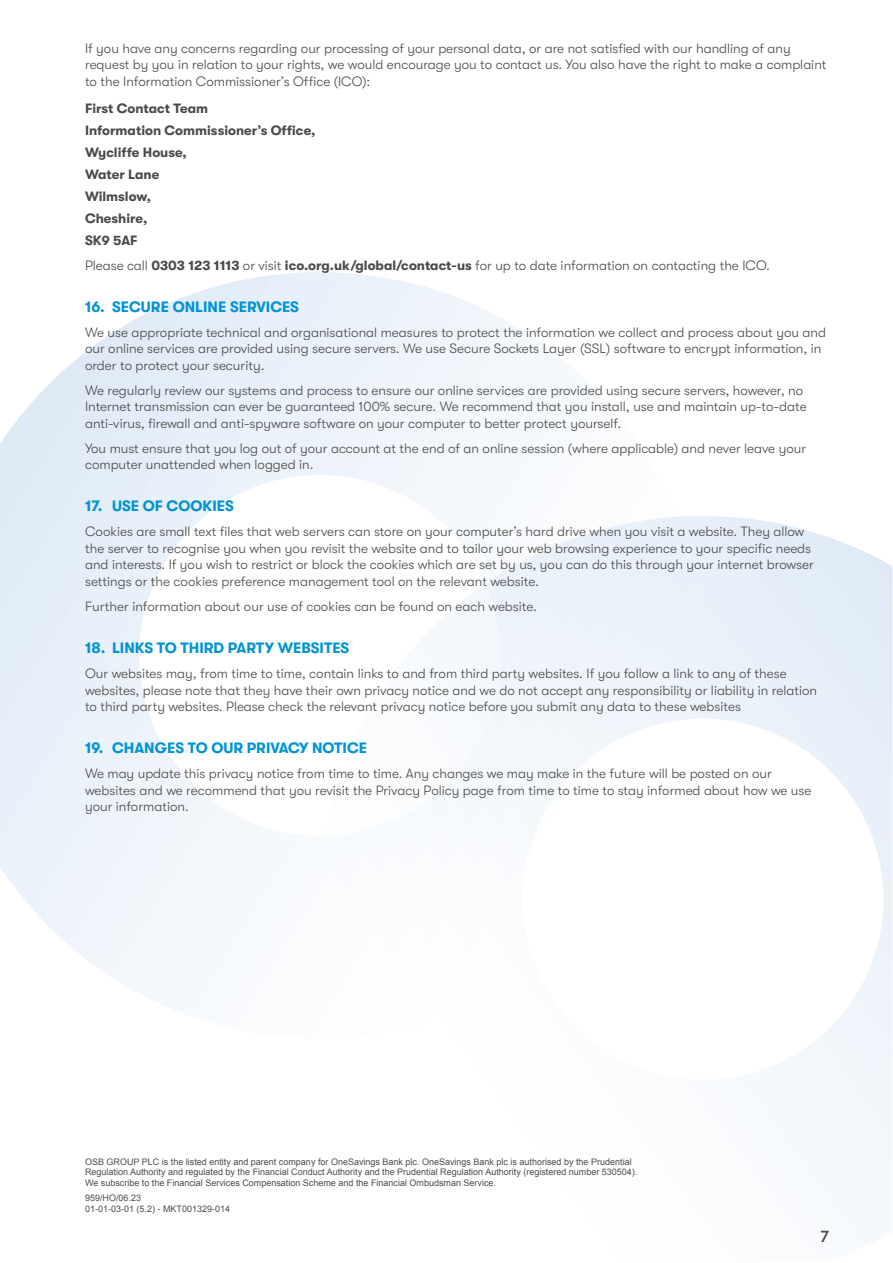
<style>
.page{position:relative;width:893px;height:1263px;background:#fff}
.page>*{position:absolute;margin:0;border:0;box-sizing:border-box;transform-origin:0 0}
.t1{font:500 16.5px "GT Walsheim";color:#4a4a49}
.t2{font:700 15px "GT Walsheim";color:#0093d6}
.OSB_body{font:300 13.5px/16.5px "GT Walsheim";color:#4a4a49}
.OSB_body-2{font:700 13.5px "GT Walsheim";color:#4a4a49}
.t3{font:9px/10.8px "Arial";color:#4b4c4d}
.s1{font-weight:700}
</style>
<div class="page">
<img style="left:855px;top:548px;width:38px;height:449px">
<img style="left:680px;top:516px;width:17px;height:1px">
<p class="OSB_body" style="left:85px;top:40px;width:743px">If you have any concerns regarding our processing of your personal data, or are not satisfied with our handling of any request by you in relation to your rights, we would encourage you to contact us. You also have the right to make a complaint to the Information Commissioner’s Office (ICO):</p>
<p class="OSB_body-2" style="left:85px;top:101px;width:125px">First Contact Team</p>
<p class="OSB_body-2" style="left:85px;top:123px;width:232px">Information Commissioner’s Office,</p>
<p class="OSB_body-2" style="left:85px;top:145px;width:103px">Wycliffe House,</p>
<p class="OSB_body-2" style="left:85px;top:167px;width:76px">Water Lane</p>
<p class="OSB_body-2" style="left:85px;top:189px;width:67px">Wilmslow,</p>
<p class="OSB_body-2" style="left:85px;top:211px;width:64px">Cheshire,</p>
<p class="OSB_body-2" style="left:85px;top:233px;width:54px">SK9 5AF</p>
<p class="OSB_body" style="left:85px;top:257px;width:686px">Please call <span class="s1">0303 123 1113</span> or visit <span class="s1">ico.org.uk/global/contact-us</span> for up to date information on contacting the ICO.</p>
<p class="t2" style="left:85px;top:298px;width:215px">16. SECURE ONLINE SERVICES</p>
<p class="OSB_body" style="left:85px;top:324px;width:742px">We use appropriate technical and organisational measures to protect the information we collect and process about you and our online services are provided using secure servers. We use Secure Sockets Layer (SSL) software to encrypt information, in order to protect your security.</p>
<p class="OSB_body" style="left:85px;top:382px;width:723px">We regularly review our systems and process to ensure our online services are provided using secure servers, however, no<br>Internet transmission can ever be guaranteed 100% secure. We recommend that you install, use and maintain up-to-date anti-virus, firewall and anti-spyware software on your computer to better protect yourself.</p>
<p class="OSB_body" style="left:85px;top:440px;width:723px">You must ensure that you log out of your account at the end of an online session (where applicable) and never leave your computer unattended when logged in.</p>
<p class="t2" style="left:85px;top:498px;width:150px">17. USE OF COOKIES</p>
<p class="OSB_body" style="left:85px;top:524px;width:730px">Cookies are small text files that web servers can store on your computer’s hard drive when you visit a website. They allow the server to recognise you when you revisit the website and to tailor your web browsing experience to your specific needs and interests. If you wish to restrict or block the cookies which are set by us, you can do this through your internet browser settings or the cookies preference management tool on the relevant website.</p>
<p class="OSB_body" style="left:85px;top:598px;width:453px">Further information about our use of cookies can be found on each website.</p>
<p class="t2" style="left:85px;top:639px;width:266px">18. LINKS TO THIRD PARTY WEBSITES</p>
<p class="OSB_body" style="left:85px;top:665px;width:734px">Our websites may, from time to time, contain links to and from third party websites. If you follow a link to any of these websites, please note that they have their own privacy notice and we do not accept any responsibility or liability in relation to third party websites. Please check the relevant privacy notice before you submit any data to these websites</p>
<p class="t2" style="left:85px;top:739px;width:284px">19. CHANGES TO OUR PRIVACY NOTICE</p>
<p class="OSB_body" style="left:85px;top:765px;width:728px">We may update this privacy notice from time to time. Any changes we may make in the future will be posted on our websites and we recommend that you revisit the Privacy Policy page from time to time to stay informed about how we use your information.</p>
<p class="t3" style="left:85px;top:1156px;width:554px">OSB GROUP PLC is the listed entity and parent company for OneSavings Bank plc. OneSavings Bank plc is authorised by the Prudential<br>Regulation Authority and regulated by the Financial Conduct Authority and the Prudential Regulation Authority (registered number 530504).<br>We subscribe to the Financial Services Compensation Scheme and the Financial Ombudsman Service.</p>
<p class="t3" style="left:85px;top:1193px;width:147px">959/HO/06.23<br>01-01-03-01 (5.2) - MKT001329-014</p>
<p class="t1" style="left:820px;top:1226px;width:10px">7</p>
</div>
